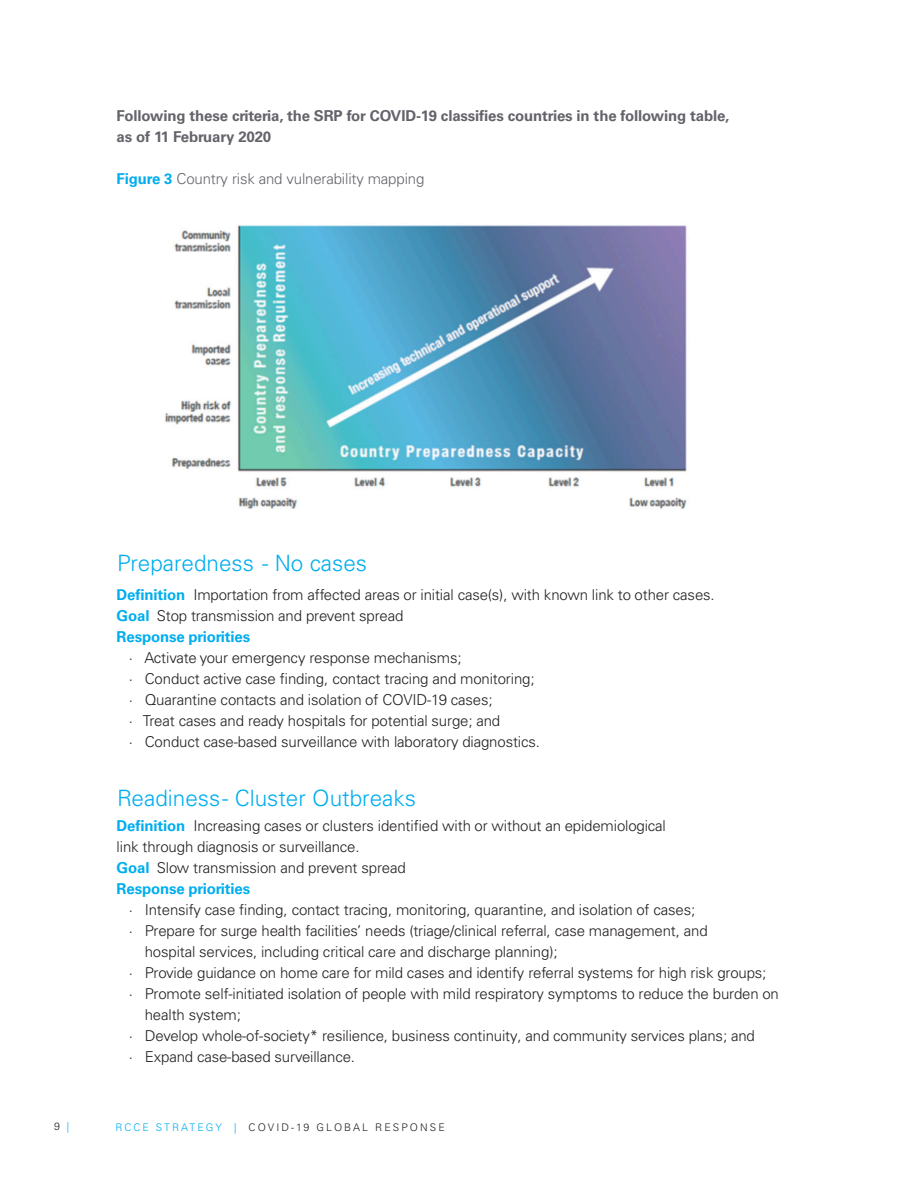
<style>
.page{position:relative;width:918px;height:1188px;background:#fff}
.page>*{position:absolute;margin:0;border:0;box-sizing:border-box;transform-origin:0 0}
.t1{font:300 22.5px "Univers LT Pro 45";color:#00aeef}
.Body_Text{font:300 15px "Univers LT Pro 45";letter-spacing:-.01em;color:#231f20}
.t2{font:700 15px/21px "Univers LT Pro 65";letter-spacing:-.01em;color:#64636b}
.t3{font:300 15px "Univers LT Pro 45";letter-spacing:-.01em;color:#64636b}
.Body_Text-2{font:700 15px "Univers LT Pro 65";letter-spacing:-.01em;color:#00aeef}
.Footer_Page_Numbers{font:300 10.5px "Univers LT Pro 45";letter-spacing:.2em;color:#231f20}
.s1{font-family:"Univers LT Pro 65";font-weight:700;color:#00aeef}
.s2{color:#00aeef}
</style>
<div class="page">
<img style="left:164px;top:225px;width:523px;height:284px">
<p class="t2" style="left:117px;top:105px;width:614px">Following these criteria, the SRP for COVID-19 classifies countries in the following table, as of 11 February 2020</p>
<p class="t3" style="left:117px;top:169px;width:309px"><span class="s1">Figure 3</span> Country risk and vulnerability mapping</p>
<p class="t1" style="left:117px;top:549px;width:252px">Preparedness - No cases</p>
<p class="Body_Text" style="left:117px;top:586px;width:600px"><span class="s1">Definition</span> Importation from affected areas or initial case(s), with known link to other cases.</p>
<p class="Body_Text" style="left:117px;top:607px;width:288px"><span class="s1">Goal</span> Stop transmission and prevent spread</p>
<p class="Body_Text-2" style="left:117px;top:628px;width:135px">Response priorities</p>
<p class="Body_Text" style="left:129px;top:649px;width:334px">· Activate your emergency response mechanisms;</p>
<p class="Body_Text" style="left:129px;top:670px;width:407px">· Conduct active case finding, contact tracing and monitoring;</p>
<p class="Body_Text" style="left:129px;top:691px;width:365px">· Quarantine contacts and isolation of COVID-19 cases;</p>
<p class="Body_Text" style="left:129px;top:712px;width:373px">· Treat cases and ready hospitals for potential surge; and</p>
<p class="Body_Text" style="left:129px;top:733px;width:413px">· Conduct case-based surveillance with laboratory diagnostics.</p>
<p class="t1" style="left:117px;top:784px;width:300px">Readiness - Cluster Outbreaks</p>
<p class="Body_Text" style="left:117px;top:817px;width:551px"><span class="s1">Definition</span> Increasing cases or clusters identified with or without an epidemiological</p>
<p class="Body_Text" style="left:117px;top:838px;width:244px">link through diagnosis or surveillance.</p>
<p class="Body_Text" style="left:117px;top:859px;width:291px"><span class="s1">Goal</span> Slow transmission and prevent spread</p>
<p class="Body_Text-2" style="left:117px;top:880px;width:135px">Response priorities</p>
<p class="Body_Text" style="left:129px;top:901px;width:568px">· Intensify case finding, contact tracing, monitoring, quarantine, and isolation of cases;</p>
<p class="Body_Text" style="left:129px;top:922px;width:581px">· Prepare for surge health facilities’ needs (triage/clinical referral, case management, and</p>
<p class="Body_Text" style="left:145px;top:943px;width:414px">hospital services, including critical care and discharge planning);</p>
<p class="Body_Text" style="left:129px;top:964px;width:639px">· Provide guidance on home care for mild cases and identify referral systems for high risk groups;</p>
<p class="Body_Text" style="left:129px;top:985px;width:652px">· Promote self-initiated isolation of people with mild respiratory symptoms to reduce the burden on</p>
<p class="Body_Text" style="left:145px;top:1006px;width:98px">health system;</p>
<p class="Body_Text" style="left:129px;top:1027px;width:628px">· Develop whole-of-society* resilience, business continuity, and community services plans; and</p>
<p class="Body_Text" style="left:129px;top:1048px;width:228px">· Expand case-based surveillance.</p>
<p class="Footer_Page_Numbers" style="left:54px;top:1120px;width:17px">9 <span class="s2">|</span></p>
<p class="Footer_Page_Numbers" style="left:116px;top:1121px;width:331px"><span class="s2">RCCE STRATEGY |</span> COVID-19 GLOBAL RESPONSE</p>
</div>
